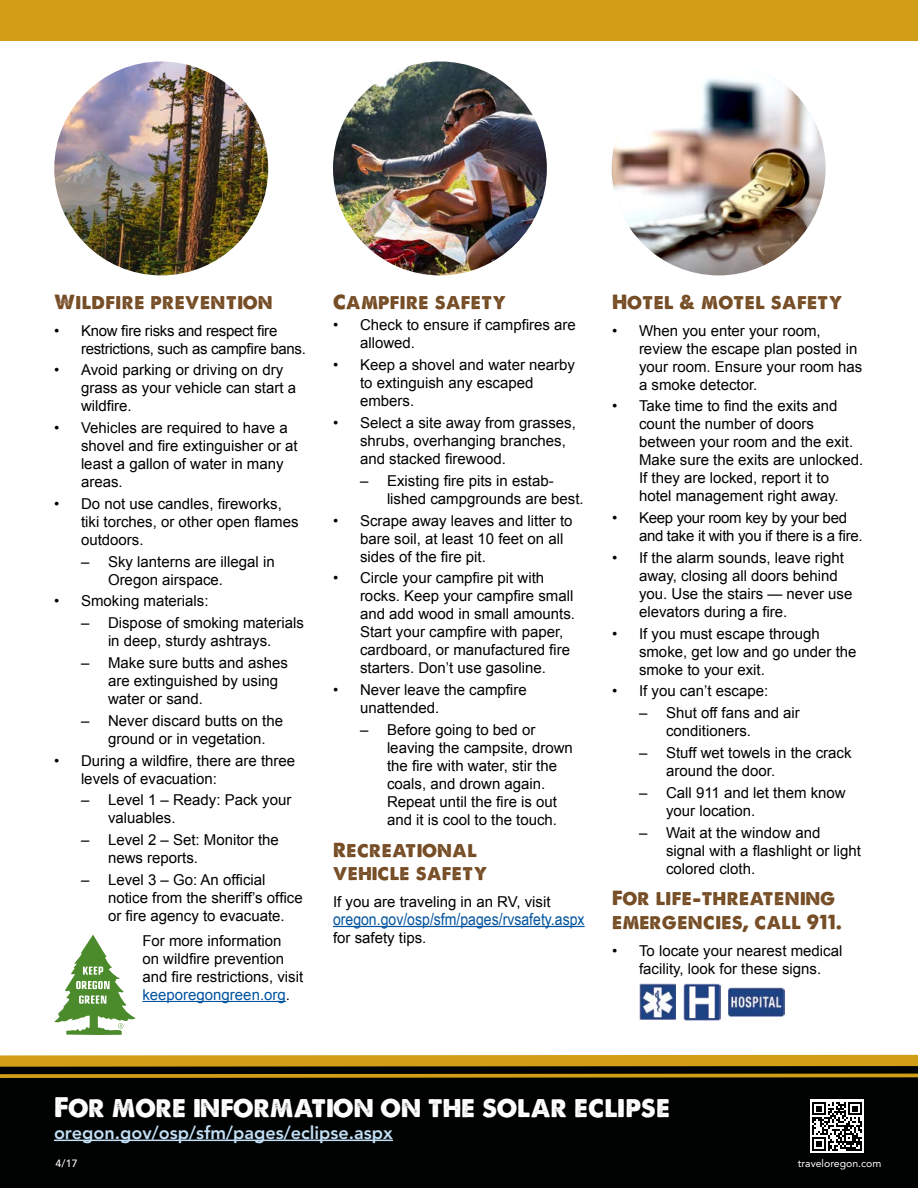
<style>
.page{position:relative;width:918px;height:1188px;background:#fff}
.page>*{position:absolute;margin:0;border:0;box-sizing:border-box;transform-origin:0 0}
.t1{font:27px "A Loveof Thunder";color:#fff}
.t2{font:19.5px/23.4px "A Loveof Thunder";letter-spacing:.025em;color:#754c24}
.t3{font:800 18px "Avenir";color:#c2dff5}
.t4{font:16.5px "Arial Narrow";color:#00539f;scale:1.04 1}
.t5{font:15px/18px "Arial";color:#000}
.t6{font:15px/18px "Arial";letter-spacing:-.02em;color:#000}
.t7{font:10.5px "Avenir";color:#fff}
.t8{font:500 10.5px "Avenir";color:#fff}
.s1{color:#00539f}
</style>
<div class="page">
<img style="left:54px;top:62px;width:214px;height:213px;border-radius:107px">
<img style="left:612px;top:62px;width:214px;height:213px;border-radius:107px">
<img style="left:333px;top:62px;width:214px;height:213px;border-radius:107px">
<div style="left:0;top:1063px;width:918px;height:125px;background:#000101"></div>
<svg style="left:0;top:925px;width:918px;height:153px"></svg>
<div style="left:0;top:0;width:918px;height:40px;background:#d29e17"></div>
<hr style="left:54px;top:1140px;width:339px;height:1px;background:#c2dff5">
<div style="left:810px;top:1099px;width:54px;height:54px;background:#fff"></div>
<svg style="left:812px;top:1102px;width:50px;height:49px"></svg>
<h2 class="t2" style="left:54px;top:290px;width:220px">Wildfire prevention</h2>
<p class="t6" style="left:81px;top:321px;width:226px;text-indent:-27px">• Know fire risks and respect fire restrictions, such as campfire bans.</p>
<p class="t5" style="left:81px;top:361px;width:217px;text-indent:-27px">• Avoid parking or driving on dry grass as your vehicle can start a wildfire.</p>
<p class="t5" style="left:81px;top:419px;width:218px;text-indent:-27px">• Vehicles are required to have a shovel and fire extinguisher or at least a gallon of water in many areas.</p>
<p class="t5" style="left:81px;top:495px;width:219px;text-indent:-27px">• Do not use candles, fireworks, tiki torches, or other open flames outdoors.</p>
<p class="t5" style="left:108px;top:553px;width:168px;text-indent:-27px">– Sky lanterns are illegal in<br>Oregon airspace.</p>
<p class="t5" style="left:54px;top:592px;width:156px">• Smoking materials:</p>
<p class="t5" style="left:81px;top:614px;width:224px;text-align:center">– Dispose of smoking materials in deep, sturdy ashtrays.</p>
<p class="t5" style="left:108px;top:654px;width:182px;text-indent:-27px">– Make sure butts and ashes are extinguished by using water or sand.</p>
<p class="t5" style="left:108px;top:712px;width:177px;text-indent:-27px">– Never discard butts on the ground or in vegetation.</p>
<p class="t5" style="left:81px;top:751px;width:216px;text-indent:-27px">• During a wildfire, there are three levels of evacuation:</p>
<p class="t5" style="left:108px;top:791px;width:185px;text-indent:-27px">– Level 1 – Ready: Pack your valuables.</p>
<p class="t5" style="left:108px;top:831px;width:172px;text-indent:-27px">– Level 2 – Set: Monitor the news reports.</p>
<p class="t5" style="left:108px;top:871px;width:196px;text-indent:-27px">– Level 3 – Go: An official notice from the sheriff’s office or fire agency to evacuate.</p>
<p class="t5" style="left:142px;top:932px;width:162px">For more information<br>on wildfire prevention and fire restrictions, visit <span class="s1">keeporegongreen.org</span>.</p>
<h2 class="t2" style="left:333px;top:290px;width:174px">Campfire safety</h2>
<p class="t5" style="left:360px;top:316px;width:217px;text-indent:-27px">• Check to ensure if campfires are allowed.</p>
<p class="t5" style="left:360px;top:356px;width:217px;text-indent:-27px">• Keep a shovel and water nearby to extinguish any escaped embers.</p>
<p class="t5" style="left:360px;top:414px;width:217px;text-indent:-27px">• Select a site away from grasses, shrubs, overhanging branches, and stacked firewood.</p>
<p class="t5" style="left:387px;top:472px;width:198px;text-indent:-27px">– Existing fire pits in estab&shy;lished campgrounds are best.</p>
<p class="t5" style="left:360px;top:511px;width:214px;text-indent:-27px">• Scrape away leaves and litter to bare soil, at least 10 feet on all sides of the fire pit.</p>
<p class="t5" style="left:360px;top:569px;width:217px;text-indent:-27px">• Circle your campfire pit with rocks. Keep your campfire small and add wood in small amounts.<br>Start your campfire with paper, cardboard, or manufactured fire starters. Don’t use gasoline.</p>
<p class="t5" style="left:360px;top:681px;width:168px;text-indent:-27px">• Never leave the campfire unattended.</p>
<p class="t5" style="left:387px;top:721px;width:187px;text-indent:-27px">– Before going to bed or leaving the campsite, drown the fire with water, stir the coals, and drown again.<br>Repeat until the fire is out and it is cool to the touch.</p>
<h2 class="t2" style="left:333px;top:838px;width:155px">Recreational vehicle safety</h2>
<p class="t5" style="left:333px;top:893px;width:219px">If you are traveling in an RV, visit</p>
<p class="t4" style="left:333px;top:907px;width:243px">oregon.gov/osp/sfm/pages/rvsafety.aspx</p>
<p class="t5" style="left:333px;top:929px;width:95px">for safety tips.</p>
<h2 class="t2" style="left:612px;top:290px;width:232px">Hotel &amp; motel safety</h2>
<p class="t5" style="left:639px;top:321px;width:225px;text-indent:-27px">• When you enter your room, review the escape plan posted in your room. Ensure your room has a smoke detector.</p>
<p class="t5" style="left:639px;top:397px;width:226px;text-indent:-27px">• Take time to find the exits and count the number of doors between your room and the exit.<br>Make sure the exits are unlocked.<br>If they are locked, report it to hotel management right away.</p>
<p class="t6" style="left:639px;top:509px;width:225px;text-indent:-27px">• Keep your room key by your bed and take it with you if there is a fire.</p>
<p class="t5" style="left:639px;top:549px;width:215px;text-indent:-27px">• If the alarm sounds, leave right away, closing all doors behind you. Use the stairs — never use elevators during a fire.</p>
<p class="t5" style="left:639px;top:625px;width:219px;text-indent:-27px">• If you must escape through smoke, get low and go under the smoke to your exit.</p>
<p class="t5" style="left:612px;top:682px;width:158px">• If you can’t escape:</p>
<p class="t5" style="left:666px;top:704px;width:135px;text-indent:-27px">– Shut off fans and air conditioners.</p>
<p class="t5" style="left:666px;top:744px;width:187px;text-indent:-27px">– Stuff wet towels in the crack around the door.</p>
<p class="t5" style="left:666px;top:784px;width:181px;text-indent:-27px">– Call 911 and let them know your location.</p>
<p class="t5" style="left:666px;top:823px;width:197px;text-indent:-27px">– Wait at the window and signal with a flashlight or light colored cloth.</p>
<h2 class="t2" style="left:612px;top:887px;width:231px">For life-threatening emergencies, call 911.</h2>
<p class="t5" style="left:612px;top:942px;width:232px;text-align:center">• To locate your nearest medical facility, look for these signs.</p>
<h1 class="t1" style="left:54px;top:1090px;width:618px">For more information on the solar eclipse</h1>
<p class="t3" style="left:54px;top:1122px;width:340px">oregon.gov/osp/sfm/pages/eclipse.aspx</p>
<p class="t8" style="left:56px;top:1157px;width:24px">4/17</p>
<p class="t7" style="left:798px;top:1158px;width:85px">traveloregon.com</p>
</div>
